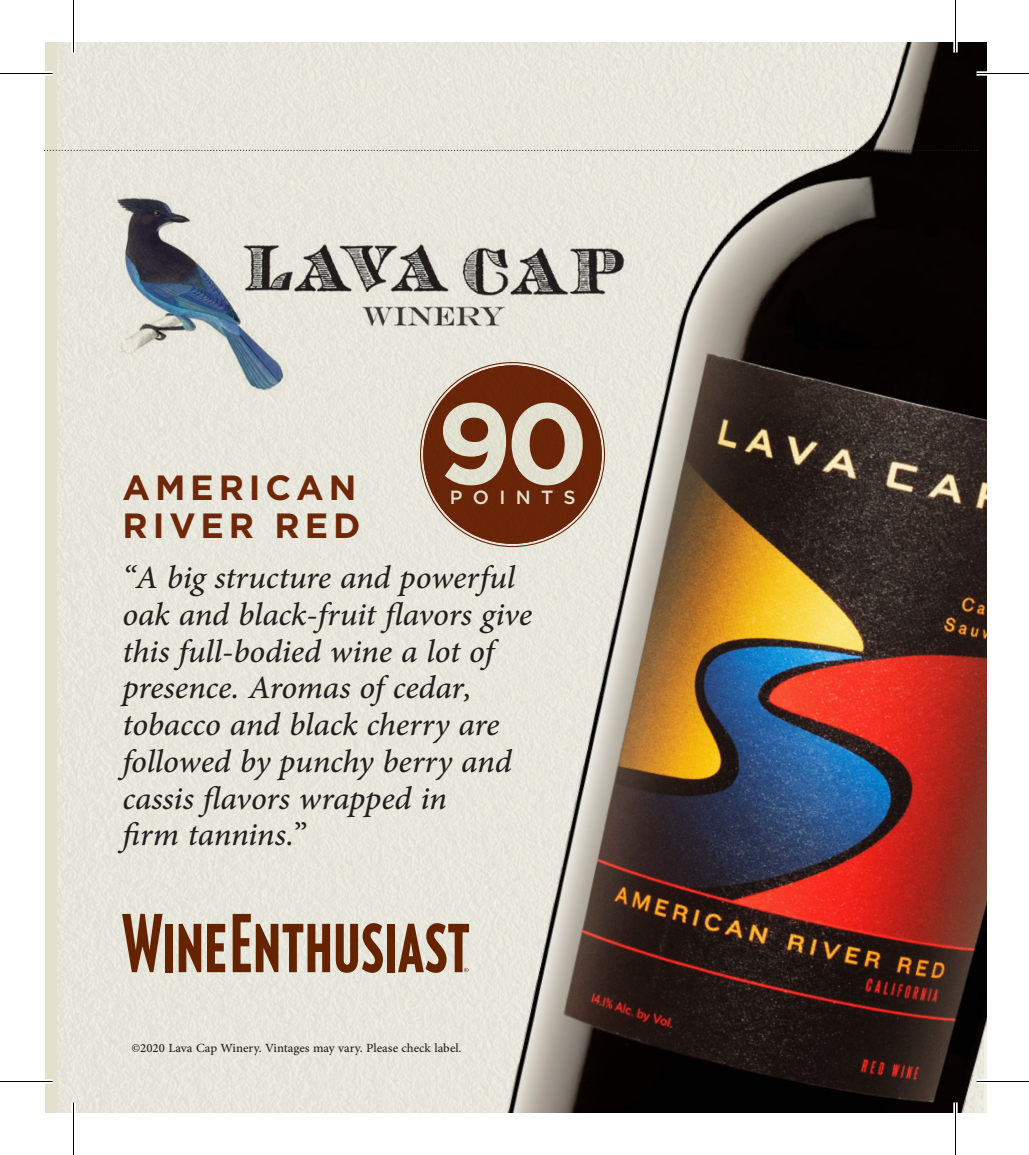
<style>
.page{position:relative;width:1029px;height:1155px;background:#fff}
.page>*{position:absolute;margin:0;border:0;box-sizing:border-box;transform-origin:0 0}
.t1{font:700 114.45px "Gotham HTF";color:#eae8d7}
.t2{font:italic 45.5px/36.8px "Adobe Arabic";letter-spacing:-.005em;color:#231f20}
.t3{font:700 35px "Gotham HTF";letter-spacing:.14em;color:#6e2709}
.t4{font:500 18.9px "Gotham HTF";letter-spacing:.54em;color:#eae8d7}
.t5{font:17.5px "Adobe Arabic";color:#231f20}
</style>
<div class="page">
<div style="left:57px;top:42px;width:373px;height:1071px;background:#e7e6db"></div>
<img style="left:430px;top:42px;width:557px;height:1071px">
<svg style="left:122px;top:914px;width:41px;height:58px;background:#a07c64"></svg>
<div style="left:165px;top:924px;width:8px;height:48px;background:#652300"></div>
<svg style="left:179px;top:924px;width:22px;height:48px"></svg>
<svg style="left:207px;top:924px;width:18px;height:48px"></svg>
<svg style="left:233px;top:914px;width:97px;height:58px;background:#a6846d"></svg>
<svg style="left:336px;top:923px;width:47px;height:50px;background:#9b755c"></svg>
<div style="left:387px;top:924px;width:8px;height:48px;background:#652300"></div>
<svg style="left:398px;top:923px;width:71px;height:50px;background:#a6856f"></svg>
<img style="left:298px;top:225px;width:330px;height:102px">
<img style="left:100px;top:176px;width:198px;height:246px">
<svg style="left:43px;top:150px;width:935px;height:1px"></svg>
<div style="left:976px;top:71px;width:53px;height:5px;background:#fff"></div>
<div style="left:976px;top:1079px;width:53px;height:5px;background:#fff"></div>
<div style="left:71px;top:0;width:5px;height:52px;background:#fff"></div>
<div style="left:71px;top:1102px;width:5px;height:53px;background:#fff"></div>
<div style="left:953px;top:0;width:5px;height:52px;background:#fff"></div>
<div style="left:953px;top:1102px;width:5px;height:53px;background:#fff"></div>
<hr style="left:0;top:73px;width:52px;height:1px;background:#000">
<hr style="left:976px;top:73px;width:53px;height:1px;background:#000">
<hr style="left:0;top:1081px;width:52px;height:1px;background:#000">
<hr style="left:976px;top:1081px;width:53px;height:1px;background:#000">
<hr style="left:73px;top:0;width:1px;height:52px;background:#000">
<hr style="left:73px;top:1102px;width:1px;height:53px;background:#000">
<hr style="left:955px;top:0;width:1px;height:52px;background:#000">
<hr style="left:955px;top:1102px;width:1px;height:53px;background:#000">
<p class="t3" style="left:122px;top:468px;width:235px">AMERICAN</p>
<p class="t1" style="left:437px;top:377px;width:154px">90</p>
<p class="t4" style="left:450px;top:487px;width:127px">POINTS</p>
<p class="t3" style="left:122px;top:506px;width:239px">RIVER RED</p>
<p class="t2" style="left:122px;top:554px;width:411px">“A big structure and powerful oak and black-fruit flavors give this full-bodied wine a lot of presence. Aromas of cedar, tobacco and black cherry are followed by punchy berry and cassis flavors wrapped in<br>firm tannins.”</p>
<p class="t5" style="left:131px;top:1036px;width:332px">©2020 Lava Cap Winery. Vintages may vary. Please check label.</p>
</div>
